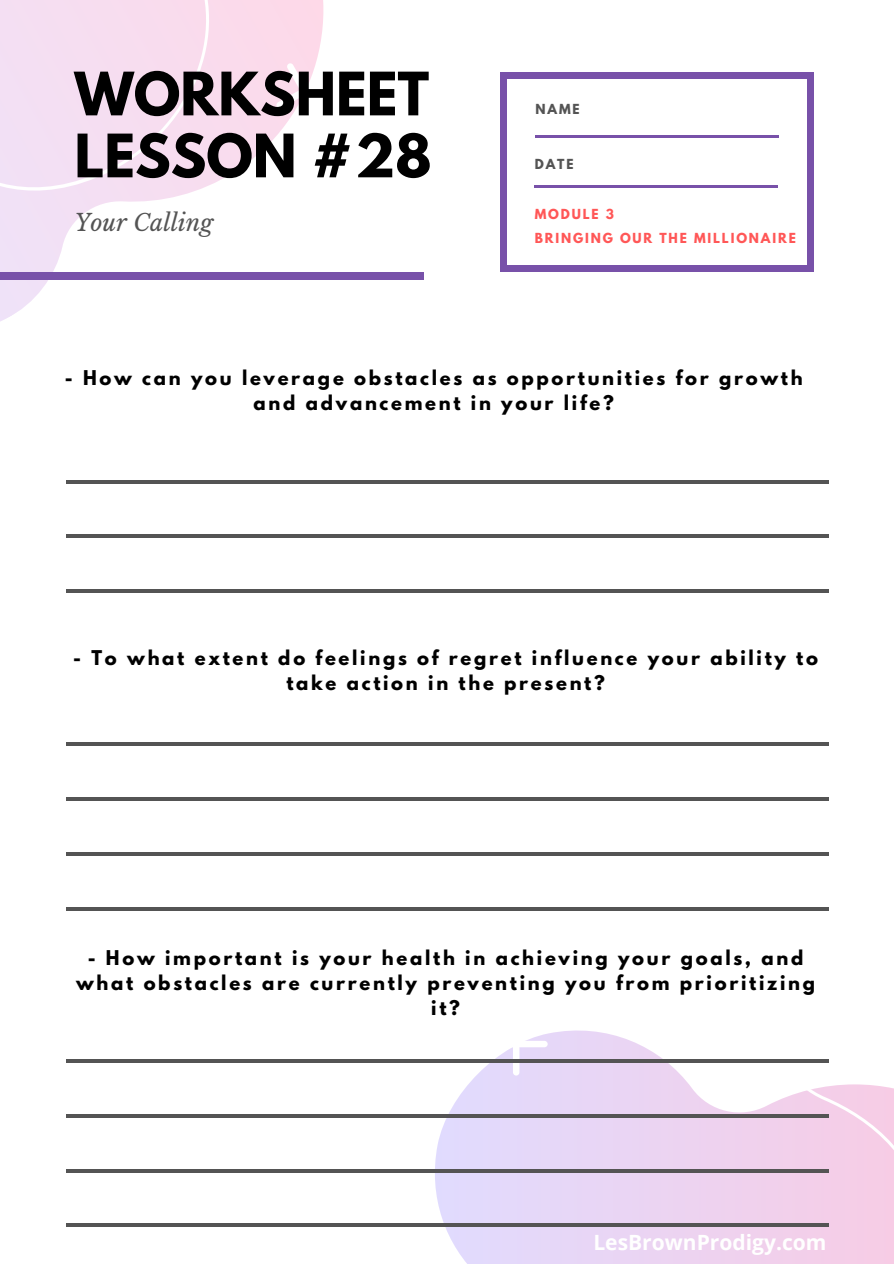
<style>
.page{position:relative;width:894px;height:1264px;background:#fff}
.page>*{position:absolute;margin:0;border:0;box-sizing:border-box;transform-origin:0 0}
.t1{font:700 52.95px "League Spartan";color:#000}
.t2{font:italic 23.25px "Libre Baskerville";color:#545454}
.t3{font:700 21px "Open Sans";color:#fff}
.t4{font:700 18px/24.8px "League Spartan";letter-spacing:.15em;color:#000;text-align:center}
.t5{font:700 12.3px "League Spartan";letter-spacing:.15em;color:#ff5757}
.t6{font:700 12.3px "League Spartan";letter-spacing:.15em;color:#545454}
</style>
<div class="page">
<div style="left:500px;top:72px;width:312px;height:200px;background:#7851a9"></div>
<div style="left:507px;top:79px;width:298px;height:186px;background:#fff"></div>
<hr style="left:535px;top:135px;width:243px;height:2px;background:#7851a9">
<hr style="left:534px;top:185px;width:244px;height:3px;background:#7851a9">
<svg style="left:330px;top:1030px;width:563px;height:233px"></svg>
<svg style="left:484px;top:1030px;width:63px;height:45px"></svg>
<svg style="left:810px;top:1030px;width:50px;height:14px"></svg>
<hr style="left:66px;top:480px;width:762px;height:3px;background:#545454">
<hr style="left:66px;top:535px;width:762px;height:3px;background:#545454">
<hr style="left:66px;top:589px;width:762px;height:4px;background:#545454">
<hr style="left:66px;top:742px;width:762px;height:3px;background:#545454">
<hr style="left:66px;top:797px;width:762px;height:3px;background:#545454">
<hr style="left:66px;top:852px;width:762px;height:3px;background:#545454">
<hr style="left:66px;top:907px;width:762px;height:3px;background:#545454">
<hr style="left:66px;top:1059px;width:762px;height:3px;background:#545454">
<hr style="left:66px;top:1114px;width:762px;height:3px;background:#545454">
<svg style="left:66px;top:1168px;width:762px;height:4px;background:#7c797d"></svg>
<hr style="left:66px;top:1223px;width:762px;height:3px;background:#545454">
<svg style="left:270px;top:0;width:54px;height:143px;fill:#fdd9e9"></svg>
<svg style="left:0;top:0;width:270px;height:322px;fill:#f8dff3"></svg>
<svg style="left:261px;top:48px;width:63px;height:86px"></svg>
<div style="left:0;top:272px;width:423px;height:8px;background:#7851a9"></div>
<p class="t1" style="left:74px;top:68px;width:356px">WORKSHEET</p>
<p class="t1" style="left:74px;top:130px;width:358px">LESSON #28</p>
<p class="t2" style="left:74px;top:209px;width:140px">Your Calling</p>
<p class="t6" style="left:535px;top:103px;width:46px">NAME</p>
<p class="t6" style="left:534px;top:158px;width:40px">DATE</p>
<p class="t5" style="left:534px;top:207px;width:81px">MODULE 3</p>
<p class="t5" style="left:534px;top:232px;width:262px">BRINGING OUR THE MILLIONAIRE</p>
<p class="t4" style="left:65px;top:367px;width:739px">- How can you leverage obstacles as opportunities for growth and advancement in your life?</p>
<p class="t4" style="left:73px;top:648px;width:746px">- To what extent do feelings of regret influence your ability to take action in the present?</p>
<p class="t4" style="left:76px;top:948px;width:740px">- How important is your health in achieving your goals, and what obstacles are currently preventing you from prioritizing it?</p>
<p class="t3" style="left:593px;top:1227px;width:234px">LesBrownProdigy.com</p>
</div>
